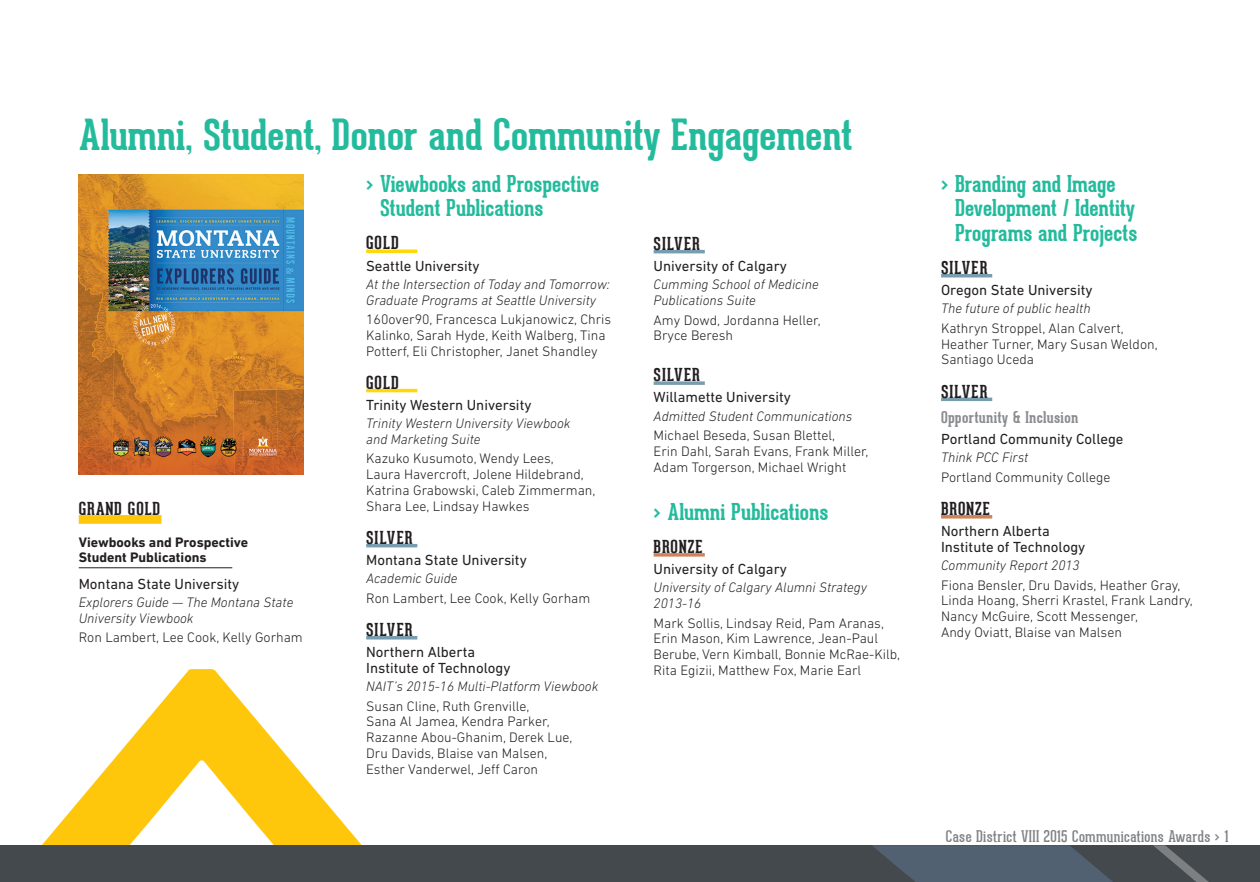
<style>
.page{position:relative;width:1260px;height:882px;background:#fff}
.page>*{position:absolute;margin:0;border:0;box-sizing:border-box;transform-origin:0 0}
.t1{font:700 42px "Geared Slab";color:#24bb9d}
.t2{font:700 22.75px/24.5px "Geared Slab";color:#24bb9d}
.t3{font:700 17.5px "Geared Slab";letter-spacing:.055em;color:#231f20}
.t4{font:15.75px "Geared Slab";letter-spacing:.02em;color:#808285}
.t5{font:700 15.75px "Geared Slab";letter-spacing:.02em;color:#8a8c8f}
.t6{font:14.88px/15.8px "DIN Next LT Pro";color:#231f20}
.t7{font:300 14px/15.8px "DIN Next LT Pro";color:#231f20}
.t8{font:italic 300 14px/15.8px "DIN Next LT Pro";color:#231f20}
.t9{font:700 14px/15.8px "DIN Next LT Pro";color:#231f20}
</style>
<div class="page">
<svg style="left:42px;top:669px;width:320px;height:176px"></svg>
<div style="left:0;top:845px;width:1260px;height:37px;background:#43494d"></div>
<svg style="left:872px;top:845px;width:241px;height:37px"></svg>
<svg style="left:1153px;top:845px;width:56px;height:37px"></svg>
<div style="left:79px;top:515px;width:82px;height:9px;background:#fec70c"></div>
<hr style="left:79px;top:567px;width:153px;height:1px;background:#231f20">
<svg style="left:366px;top:249px;width:51px;height:4px"></svg>
<hr style="left:366px;top:389px;width:51px;height:3px;background:#ffd80a">
<hr style="left:366px;top:544px;width:51px;height:3px;background:#789db0">
<svg style="left:366px;top:636px;width:51px;height:4px"></svg>
<hr style="left:654px;top:250px;width:51px;height:3px;background:#789db0">
<svg style="left:654px;top:381px;width:51px;height:4px"></svg>
<svg style="left:654px;top:553px;width:51px;height:4px"></svg>
<hr style="left:941px;top:274px;width:51px;height:3px;background:#789db0">
<hr style="left:941px;top:398px;width:51px;height:3px;background:#789db0">
<svg style="left:941px;top:515px;width:51px;height:4px"></svg>
<img style="left:79px;top:175px;width:225px;height:300px">
<h1 class="t1" style="left:79px;top:108px;width:775px">Alumni, Student, Donor and Community Engagement</h1>
<p class="t3" style="left:79px;top:498px;width:83px">GRAND GOLD</p>
<p class="t9" style="left:79px;top:534px;width:171px">Viewbooks and Prospective<br>Student Publications</p>
<p class="t6" style="left:79px;top:576px;width:162px">Montana State University</p>
<p class="t8" style="left:79px;top:594px;width:216px">Explorers Guide — The Montana State<br>University Viewbook</p>
<p class="t7" style="left:79px;top:629px;width:226px">Ron Lambert, Lee Cook, Kelly Gorham</p>
<h2 class="t2" style="left:380px;top:171px;width:221px;text-indent:-14px">&gt; Viewbooks and Prospective<br>Student Publications</h2>
<p class="t3" style="left:366px;top:232px;width:34px">GOLD</p>
<p class="t6" style="left:366px;top:257px;width:115px">Seattle University</p>
<p class="t8" style="left:366px;top:276px;width:245px">At the Intersection of Today and Tomorrow:<br>Graduate Programs at Seattle University</p>
<p class="t7" style="left:366px;top:311px;width:247px">160over90, Francesca Lukjanowicz, Chris<br>Kalinko, Sarah Hyde, Keith Walberg, Tina<br>Potterf, Eli Christopher, Janet Shandley</p>
<p class="t3" style="left:366px;top:371px;width:34px">GOLD</p>
<p class="t6" style="left:366px;top:397px;width:167px">Trinity Western University</p>
<p class="t8" style="left:366px;top:415px;width:206px">Trinity Western University Viewbook and Marketing Suite</p>
<p class="t7" style="left:366px;top:451px;width:231px">Kazuko Kusumoto, Wendy Lees,<br>Laura Havercroft, Jolene Hildebrand, Katrina Grabowski, Caleb Zimmerman, Shara Lee, Lindsay Hawkes</p>
<p class="t3" style="left:366px;top:527px;width:48px">SILVER</p>
<p class="t6" style="left:366px;top:552px;width:162px">Montana State University</p>
<p class="t8" style="left:366px;top:570px;width:93px">Academic Guide</p>
<p class="t7" style="left:366px;top:590px;width:226px">Ron Lambert, Lee Cook, Kelly Gorham</p>
<p class="t3" style="left:366px;top:619px;width:48px">SILVER</p>
<p class="t6" style="left:366px;top:644px;width:146px">Northern Alberta<br>Institute of Technology</p>
<p class="t8" style="left:366px;top:678px;width:234px">NAIT’s 2015-16 Multi-Platform Viewbook</p>
<p class="t7" style="left:366px;top:698px;width:208px">Susan Cline, Ruth Grenville,<br>Sana Al Jamea, Kendra Parker,<br>Razanne Abou-Ghanim, Derek Lue,<br>Dru Davids, Blaise van Malsen,<br>Esther Vanderwel, Jeff Caron</p>
<p class="t3" style="left:654px;top:233px;width:48px">SILVER</p>
<p class="t6" style="left:654px;top:258px;width:135px">University of Calgary</p>
<p class="t8" style="left:654px;top:276px;width:167px">Cumming School of Medicine<br>Publications Suite</p>
<p class="t7" style="left:654px;top:312px;width:169px">Amy Dowd, Jordanna Heller,<br>Bryce Beresh</p>
<p class="t3" style="left:654px;top:364px;width:48px">SILVER</p>
<p class="t6" style="left:654px;top:389px;width:139px">Willamette University</p>
<p class="t8" style="left:654px;top:408px;width:200px">Admitted Student Communications</p>
<p class="t7" style="left:654px;top:427px;width:217px">Michael Beseda, Susan Blettel,<br>Erin Dahl, Sarah Evans, Frank Miller,<br>Adam Torgerson, Michael Wright</p>
<h2 class="t2" style="left:654px;top:499px;width:176px">&gt; Alumni Publications</h2>
<p class="t3" style="left:654px;top:536px;width:50px">BRONZE</p>
<p class="t6" style="left:654px;top:561px;width:135px">University of Calgary</p>
<p class="t8" style="left:654px;top:580px;width:215px">University of Calgary Alumni Strategy<br>2013-16</p>
<p class="t7" style="left:654px;top:615px;width:248px">Mark Sollis, Lindsay Reid, Pam Aranas, Erin Mason, Kim Lawrence, Jean-Paul Berube, Vern Kimball, Bonnie McRae-Kilb, Rita Egizii, Matthew Fox, Marie Earl</p>
<h2 class="t2" style="left:955px;top:171px;width:184px;text-indent:-14px">&gt; Branding and Image<br>Development / Identity<br>Programs and Projects</h2>
<p class="t3" style="left:941px;top:257px;width:48px">SILVER</p>
<p class="t6" style="left:941px;top:282px;width:153px">Oregon State University</p>
<p class="t8" style="left:941px;top:301px;width:151px">The future of public health</p>
<p class="t7" style="left:941px;top:320px;width:218px">Kathryn Stroppel, Alan Calvert,<br>Heather Turner, Mary Susan Weldon,<br>Santiago Uceda</p>
<p class="t3" style="left:941px;top:380px;width:48px">SILVER</p>
<p class="t5" style="left:941px;top:407px;width:139px">Opportunity &amp; Inclusion</p>
<p class="t6" style="left:941px;top:431px;width:184px">Portland Community College</p>
<p class="t8" style="left:941px;top:449px;width:89px">Think PCC First</p>
<p class="t7" style="left:941px;top:469px;width:171px">Portland Community College</p>
<p class="t3" style="left:941px;top:498px;width:50px">BRONZE</p>
<p class="t6" style="left:941px;top:523px;width:146px">Northern Alberta<br>Institute of Technology</p>
<p class="t8" style="left:941px;top:557px;width:140px">Community Report 2013</p>
<p class="t7" style="left:941px;top:577px;width:253px">Fiona Bensler, Dru Davids, Heather Gray, Linda Hoang, Sherri Krastel, Frank Landry, Nancy McGuire, Scott Messenger,<br>Andy Oviatt, Blaise van Malsen</p>
<p class="t4" style="left:946px;top:827px;width:284px">Case District VIII 2015 Communications Awards &gt; 1</p>
</div>
